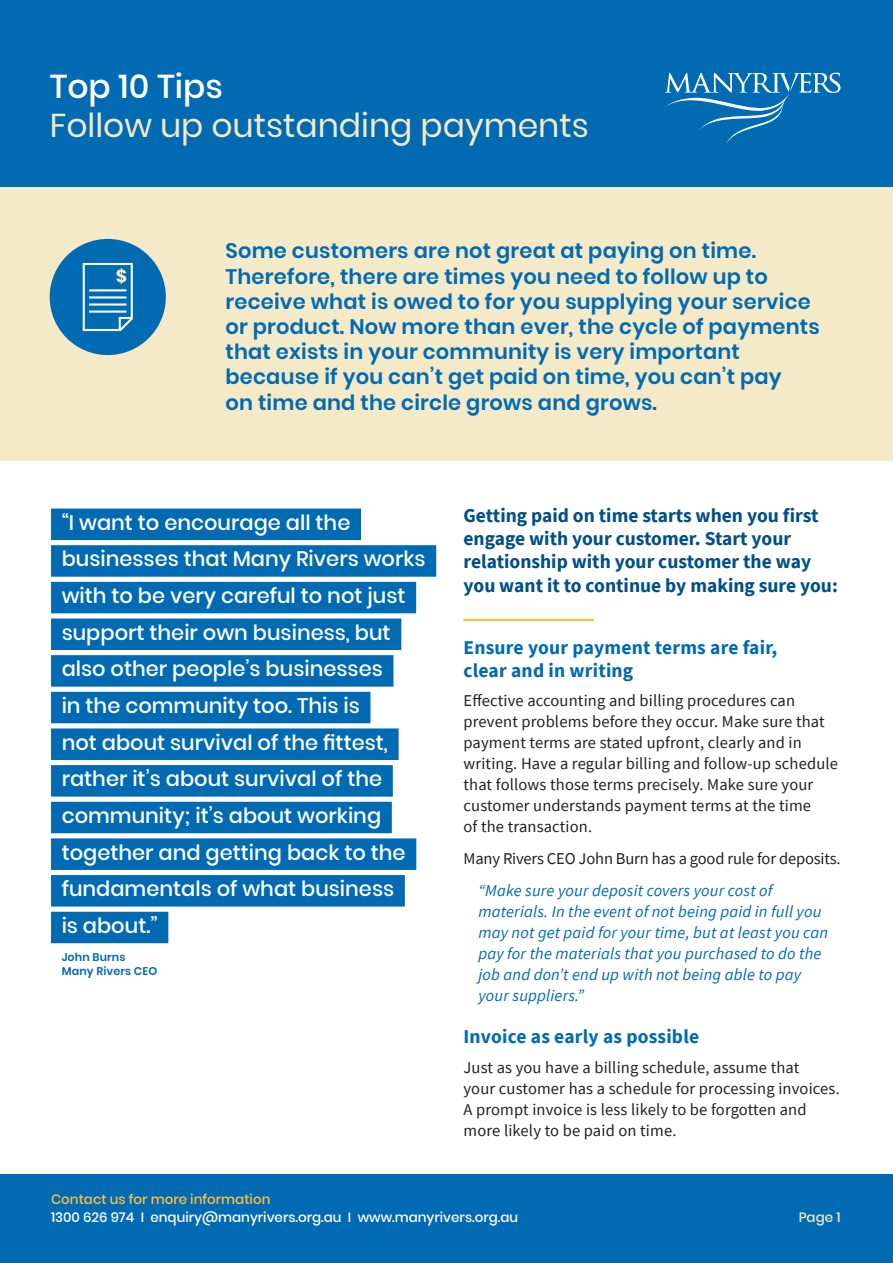
<style>
.page{position:relative;width:893px;height:1263px;background:#fff}
.page>*{position:absolute;margin:0;border:0;box-sizing:border-box;transform-origin:0 0}
.t1{font:33px "Poppins";color:#f4eac7}
.t2{font:500 33px "Poppins";color:#fff}
.t3{font:500 21px/36.6px "Poppins";color:#fff}
.t4{font:600 21px/25.2px "Poppins";letter-spacing:.01em;color:#006ab3}
.t5{font:700 19.5px/23.4px "Source Sans Pro";color:#004f87}
.t6{font:700 19.5px/23.4px "Source Sans Pro";letter-spacing:.01em;color:#006ab3}
.t7{font:16.5px/21px "Source Sans Pro";letter-spacing:.01em;color:#231f20}
.t8{font:italic 16.5px/21px "Source Sans Pro";letter-spacing:.01em;color:#006ab3}
.t9{font:16.5px "Source Sans Pro";letter-spacing:-.01em;color:#231f20}
.t10{font:500 13.5px "Poppins";color:#fff}
.t11{font:500 13.5px "Poppins";color:#febf40}
.t12{font:500 13.5px "Poppins";color:#f4eac7}
.t13{font:600 11.25px/13.4px "Poppins";letter-spacing:.01em;color:#006ab3}
</style>
<div class="page">
<div style="left:0;top:1174px;width:893px;height:89px;background:#006ab3"></div>
<div style="left:0;top:153px;width:893px;height:308px;background:#f4eac7"></div>
<div style="left:0;top:0;width:893px;height:186px;background:#006ab3"></div>
<svg style="left:665px;top:73px;width:175px;height:71px"></svg>
<div style="left:51px;top:508px;width:310px;height:32px;background:#006ab3"></div>
<div style="left:51px;top:545px;width:385px;height:32px;background:#006ab3"></div>
<div style="left:51px;top:582px;width:365px;height:31px;background:#006ab3"></div>
<div style="left:51px;top:618px;width:350px;height:32px;background:#006ab3"></div>
<div style="left:51px;top:655px;width:342px;height:32px;background:#006ab3"></div>
<div style="left:51px;top:692px;width:319px;height:31px;background:#006ab3"></div>
<div style="left:51px;top:728px;width:348px;height:32px;background:#006ab3"></div>
<div style="left:51px;top:765px;width:342px;height:32px;background:#006ab3"></div>
<div style="left:51px;top:802px;width:341px;height:31px;background:#006ab3"></div>
<div style="left:51px;top:838px;width:365px;height:32px;background:#006ab3"></div>
<div style="left:51px;top:875px;width:354px;height:31px;background:#006ab3"></div>
<div style="left:51px;top:912px;width:117px;height:31px;background:#006ab3"></div>
<svg style="left:50px;top:239px;width:116px;height:116px"></svg>
<hr style="left:463px;top:619px;width:131px;height:2px;background:#febf40">
<h1 class="t2" style="left:50px;top:67px;width:175px">Top 10 Tips</h1>
<h1 class="t1" style="left:50px;top:107px;width:541px">Follow up outstanding payments</h1>
<p class="t4" style="left:225px;top:238px;width:596px">Some customers are not great at paying on time.<br>Therefore, there are times you need to follow up to receive what is owed to for you supplying your service or product. Now more than ever, the cycle of payments that exists in your community is very important because if you can’t get paid on time, you can’t pay<br>on time and the circle grows and grows.</p>
<p class="t3" style="left:62px;top:504px;width:365px">“I want to encourage all the businesses that Many Rivers works with to be very careful to not just support their own business, but also other people’s businesses<br>in the community too. This is<br>not about survival of the fittest, rather it’s about survival of the community; it’s about working together and getting back to the fundamentals of what business<br>is about.”</p>
<p class="t13" style="left:62px;top:951px;width:97px">John Burns<br>Many Rivers CEO</p>
<p class="t5" style="left:463px;top:503px;width:376px">Getting paid on time starts when you first engage with your customer. Start your relationship with your customer the way you want it to continue by making sure you:</p>
<p class="t6" style="left:463px;top:635px;width:315px">Ensure your payment terms are fair, clear and in writing</p>
<p class="t7" style="left:463px;top:690px;width:376px">Effective accounting and billing procedures can prevent problems before they occur. Make sure that payment terms are stated upfront, clearly and in writing. Have a regular billing and follow-up schedule that follows those terms precisely. Make sure your customer understands payment terms at the time<br>of the transaction.</p>
<p class="t9" style="left:463px;top:848px;width:379px">Many Rivers CEO John Burn has a good rule for deposits.</p>
<p class="t8" style="left:478px;top:879px;width:351px">“Make sure your deposit covers your cost of materials. In the event of not being paid in full you may not get paid for your time, but at least you can pay for the materials that you purchased to do the job and don’t end up with not being able to pay your suppliers.”</p>
<p class="t6" style="left:463px;top:1025px;width:237px">Invoice as early as possible</p>
<p class="t7" style="left:463px;top:1057px;width:378px">Just as you have a billing schedule, assume that<br>your customer has a schedule for processing invoices.<br>A prompt invoice is less likely to be forgotten and more likely to be paid on time.</p>
<p class="t11" style="left:51px;top:1192px;width:221px">Contact us for more information</p>
<p class="t10" style="left:51px;top:1210px;width:469px">1300 626 974 I enquiry@manyrivers.org.au I www.manyrivers.org.au</p>
<p class="t12" style="left:799px;top:1210px;width:43px">Page 1</p>
</div>
